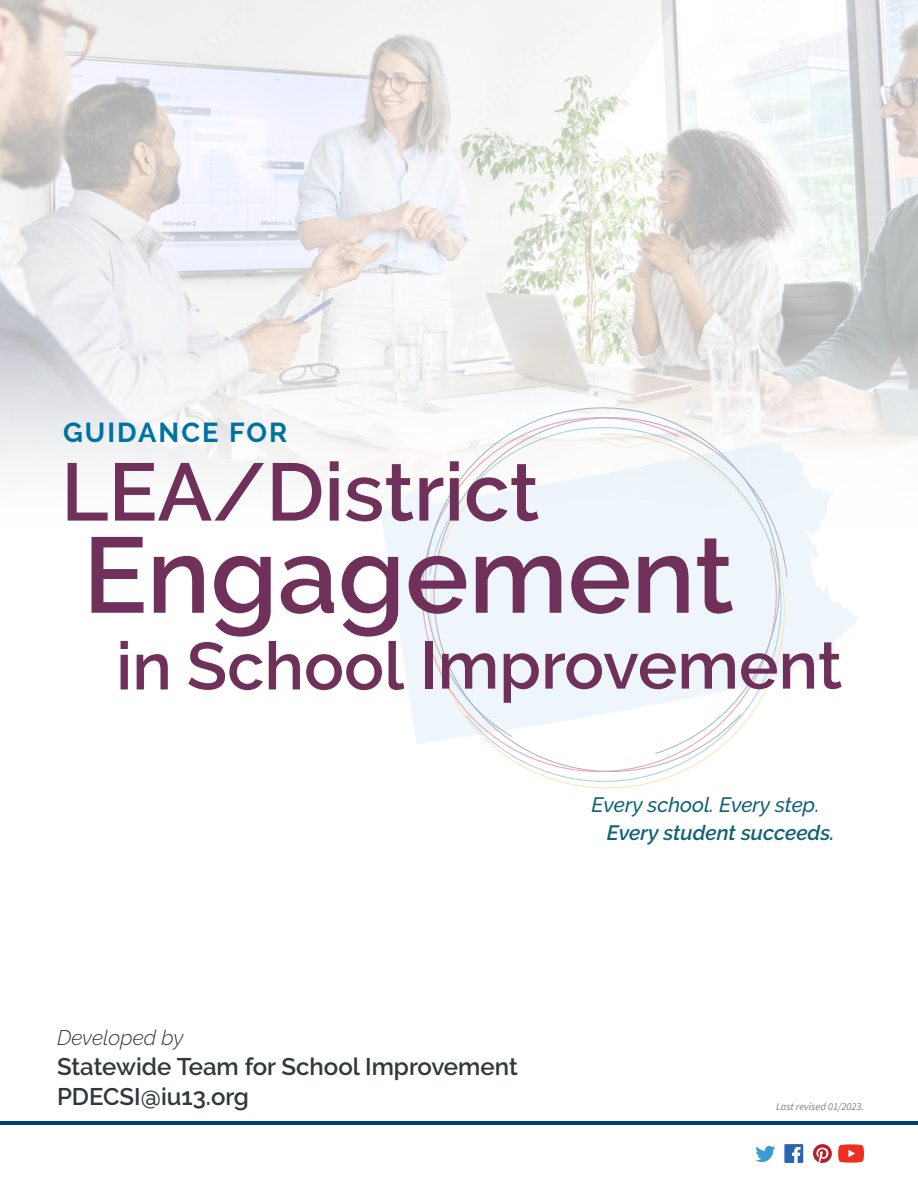
<style>
.page{position:relative;width:918px;height:1188px;background:#fff}
.page>*{position:absolute;margin:0;border:0;box-sizing:border-box;transform-origin:0 0}
.t1{font:600 106.8px "Raleway";color:#6f3059}
.t2{font:600 81.15px "Raleway";color:#6f3059}
.t3{font:600 66.45px "Raleway";color:#6f3059}
.t4{font:700 27.3px "Raleway";letter-spacing:.075em;color:#0072a0}
.t5{font:600 24px "Raleway";color:#30383b}
.t6{font:italic 300 21px "Raleway";color:#30383b}
.t7{font:italic 500 20.7px "Raleway";color:#0f6276}
.t8{font:italic 600 20.7px "Raleway";color:#0f6276}
.t9{font:italic 10.5px "Source Sans Pro";letter-spacing:-.005em;color:#808285}
</style>
<div class="page">
<img style="left:0;top:0;width:918px;height:473px">
<svg style="left:381px;top:441px;width:479px;height:221px"></svg>
<svg style="left:399px;top:382px;width:406px;height:362px"></svg>
<svg style="left:428px;top:410px;width:370px;height:379px"></svg>
<hr style="left:0;top:1121px;width:918px;height:4px;background:#013d7d">
<svg style="left:784px;top:1144px;width:19px;height:19px"></svg>
<svg style="left:813px;top:1144px;width:19px;height:19px"></svg>
<svg style="left:838px;top:1144px;width:26px;height:19px"></svg>
<svg style="left:755px;top:1146px;width:20px;height:16px"></svg>
<p class="t4" style="left:63px;top:417px;width:226px">GUIDANCE FOR</p>
<p class="t2" style="left:61px;top:445px;width:480px">LEA/District</p>
<p class="t1" style="left:83px;top:514px;width:652px">Engagement</p>
<p class="t3" style="left:116px;top:627px;width:728px">in School Improvement</p>
<p class="t6" style="left:57px;top:1025px;width:128px">Developed by</p>
<p class="t5" style="left:57px;top:1052px;width:462px">Statewide Team for School Improvement</p>
<p class="t5" style="left:57px;top:1082px;width:193px">PDECSI@iu13.org</p>
<p class="t7" style="left:592px;top:793px;width:229px">Every school. Every step.</p>
<p class="t8" style="left:607px;top:821px;width:229px">Every student succeeds.</p>
<p class="t9" style="left:776px;top:1100px;width:89px">Last revised 01/2023.</p>
</div>
